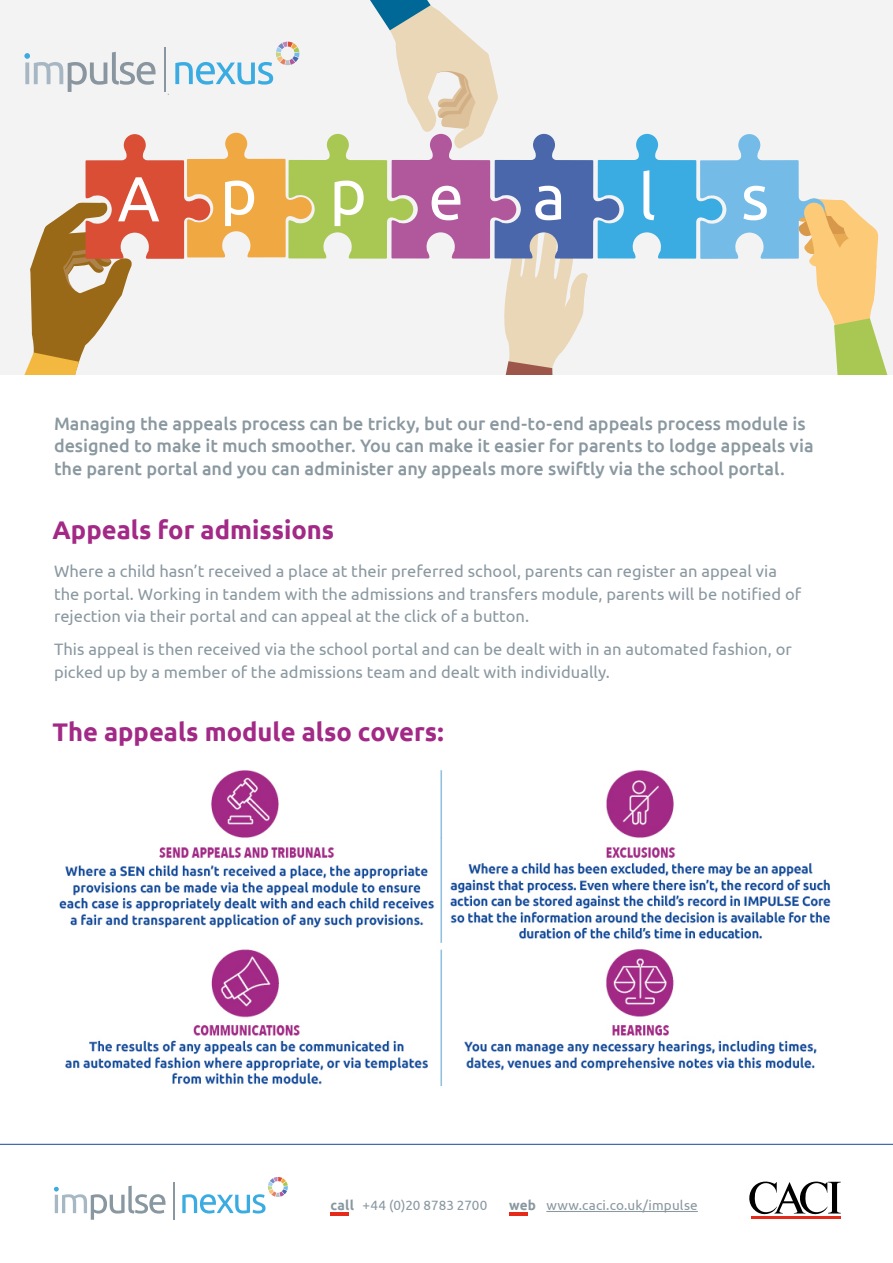
<style>
.page{position:relative;width:893px;height:1263px;background:#fff}
.page>*{position:absolute;margin:0;border:0;box-sizing:border-box;transform-origin:0 0}
.t1{font:63.6px "Ubuntu";letter-spacing:1.08em;color:#fff}
.t2{font:700 25.5px "Ubuntu";color:#a22986}
.t3{font:500 18px/22.5px "Ubuntu";color:#8a98a0}
.t4{font:16.5px/22.5px "Ubuntu";letter-spacing:.005em;color:#8a98a0}
.t5{font:13.5px "Ubuntu";letter-spacing:.01em;color:#8a98a0}
.s1{font-weight:700;color:#8998a0}
</style>
<div class="page">
<svg style="left:13px;top:0;width:880px;height:374px"></svg>
<hr style="left:164px;top:48px;width:2px;height:44px;background:#89969f">
<img style="left:59px;top:770px;width:772px;height:315px">
<svg style="left:749px;top:1181px;width:92px;height:34px"></svg>
<hr style="left:751px;top:1216px;width:90px;height:2px;background:#e52a1a">
<hr style="left:0;top:1144px;width:893px;height:1px;background:#0e4c98">
<svg style="left:54px;top:1185px;width:112px;height:35px"></svg>
<svg style="left:182px;top:1177px;width:106px;height:36px"></svg>
<hr style="left:173px;top:1182px;width:1px;height:38px;background:#8897a0">
<hr style="left:331px;top:1213px;width:18px;height:3px;background:#e52a1a">
<hr style="left:509px;top:1213px;width:18px;height:3px;background:#e52a1a">
<hr style="left:546px;top:1211px;width:152px;height:1px;background:#8a98a0">
<h1 class="t1" style="left:118px;top:158px;width:540px">Appeal</h1>
<h1 class="t1" style="left:741px;top:158px;width:30px">s</h1>
<p class="t3" style="left:54px;top:411px;width:761px">Managing the appeals process can be tricky, but our end-to-end appeals process module is designed to make it much smoother. You can make it easier for parents to lodge appeals via the parent portal and you can administer any appeals more swiftly via the school portal.</p>
<h2 class="t2" style="left:52px;top:514px;width:283px">Appeals for admissions</h2>
<p class="t4" style="left:54px;top:560px;width:749px">Where a child hasn’t received a place at their preferred school, parents can register an appeal via the portal. Working in tandem with the admissions and transfers module, parents will be notified of rejection via their portal and can appeal at the click of a button.</p>
<p class="t4" style="left:54px;top:638px;width:739px">This appeal is then received via the school portal and can be dealt with in an automated fashion, or picked up by a member of the admissions team and dealt with individually.</p>
<h2 class="t2" style="left:52px;top:716px;width:393px">The appeals module also covers:</h2>
<p class="t5" style="left:331px;top:1197px;width:158px"><span class="s1">call</span> +44 (0)20 8783 2700</p>
<p class="t5" style="left:509px;top:1197px;width:190px"><span class="s1">web</span> www.caci.co.uk/impulse</p>
</div>
